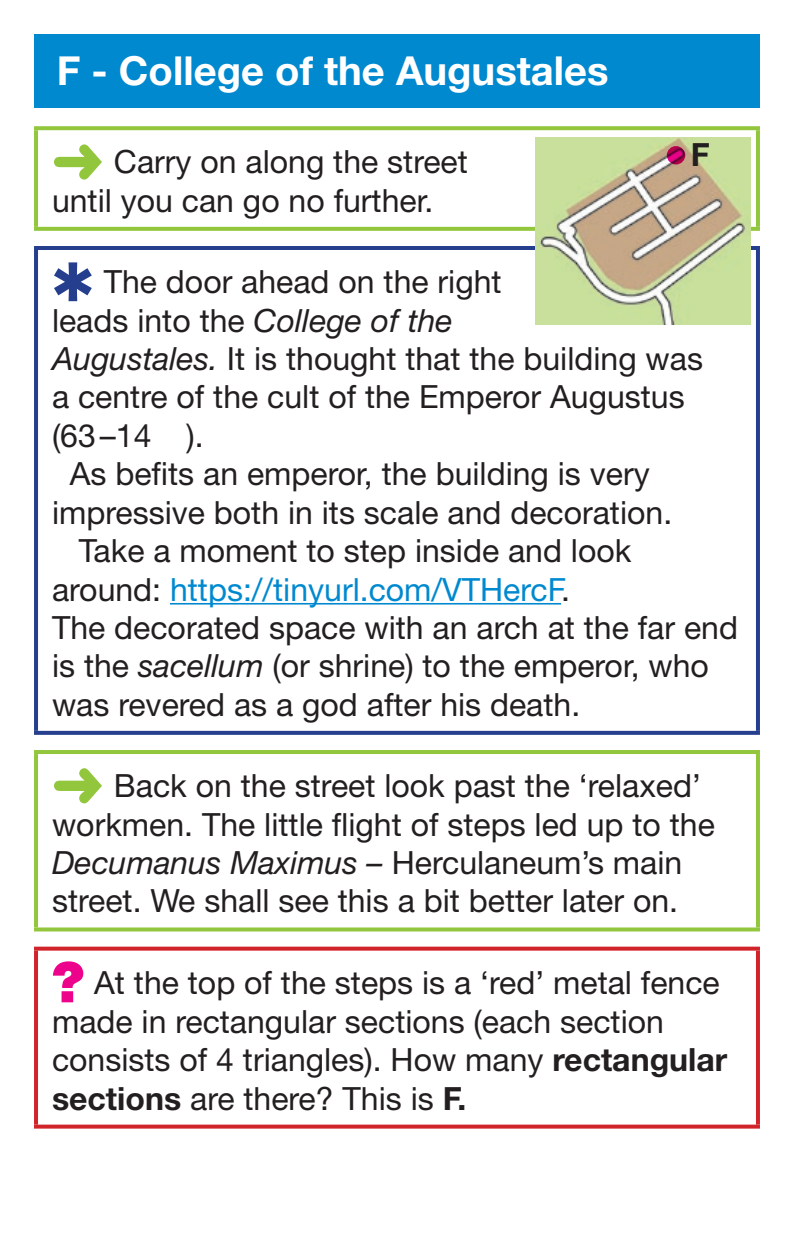
<style>
.page{position:relative;width:794px;height:1248px;background:#fff}
.page>*{position:absolute;margin:0;border:0;box-sizing:border-box;transform-origin:0 0}
.t1{font:700 40px "Helvetica Neue LT Std";color:#fff}
.t2{font:32px/38.4px "Helvetica Neue LT Std";color:#231f20}
.t3{font:32px "Helvetica Neue LT Std";color:#0089cf}
.t4{font:700 32px "Helvetica Neue LT Std";color:#231f20}
.s1{color:#92c73d}
.s2{color:#253f8e}
.s3{font-style:italic}
.s4{color:#231f20}
.s5{font-weight:900;font-size:56px;color:#ed028c}
.s6{font-weight:700}
</style>
<div class="page">
<div style="left:34px;top:34px;width:726px;height:74px;background:#0089cf"></div>
<svg style="left:34px;top:126px;width:726px;height:4px;background:#97c947"></svg>
<hr style="left:34px;top:130px;width:4px;height:97px;background:#92c73d">
<hr style="left:756px;top:130px;width:4px;height:97px;background:#92c73d">
<svg style="left:34px;top:227px;width:726px;height:4px;background:#96c945"></svg>
<hr style="left:34px;top:750px;width:726px;height:4px;background:#92c73d">
<hr style="left:34px;top:754px;width:4px;height:173px;background:#92c73d">
<hr style="left:756px;top:754px;width:4px;height:173px;background:#92c73d">
<svg style="left:34px;top:927px;width:726px;height:4px;background:#9ecd53"></svg>
<svg style="left:34px;top:946px;width:726px;height:4px;background:#d8464c"></svg>
<hr style="left:34px;top:950px;width:4px;height:174px;background:#d1232a">
<hr style="left:756px;top:950px;width:4px;height:174px;background:#d1232a">
<svg style="left:34px;top:1124px;width:726px;height:4px;background:#d7444a"></svg>
<hr style="left:34px;top:246px;width:726px;height:4px;background:#253f8e">
<hr style="left:34px;top:250px;width:4px;height:480px;background:#253f8e">
<hr style="left:756px;top:250px;width:4px;height:480px;background:#253f8e">
<svg style="left:34px;top:730px;width:726px;height:4px;background:#5267a5"></svg>
<hr style="left:170px;top:603px;width:391px;height:1px;background:#0089cf">
<img style="left:536px;top:137px;width:214px;height:187px">
<svg style="left:667px;top:146px;width:18px;height:18px"></svg>
<p class="t1" style="left:57px;top:46px;width:553px">F - College of the Augustales</p>
<p class="t2" style="left:52px;top:142px;width:417px"><span class="s1">➜</span> Carry on along the street until you can go no further.</p>
<p class="t4" style="left:691px;top:135px;width:20px">F</p>
<p class="t2" style="left:52px;top:262px;width:451px"><span class="s2">✱</span> The door ahead on the right</p>
<p class="t2" style="left:52px;top:300px;width:402px">leads into the <span class="s3">College of the</span></p>
<p class="t2" style="left:52px;top:339px;width:652px"><span class="s3">Augustales.</span> It is thought that the building was</p>
<p class="t2" style="left:52px;top:377px;width:634px">a centre of the cult of the Emperor Augustus</p>
<p class="t2" style="left:52px;top:416px;width:153px">(63–14 ).</p>
<p class="t2" style="left:70px;top:454px;width:581px">As befits an emperor, the building is very</p>
<p class="t2" style="left:52px;top:492px;width:621px">impressive both in its scale and decoration.</p>
<p class="t2" style="left:79px;top:531px;width:554px">Take a moment to step inside and look</p>
<p class="t3" style="left:52px;top:570px;width:519px"><span class="s4">around:</span> https://tinyurl.com/VTHercF<span class="s4">.</span></p>
<p class="t2" style="left:52px;top:608px;width:687px">The decorated space with an arch at the far end</p>
<p class="t2" style="left:52px;top:646px;width:658px">is the <span class="s3">sacellum</span> (or shrine) to the emperor, who</p>
<p class="t2" style="left:52px;top:684px;width:530px">was revered as a god after his death.</p>
<p class="t2" style="left:52px;top:766px;width:664px"><span class="s1">➜</span> Back on the street look past the ‘relaxed’ workmen. The little flight of steps led up to the <span class="s3">Decumanus Maximus –</span> Herculaneum’s main street. We shall see this a bit better later on.</p>
<p class="t2" style="left:52px;top:963px;width:677px"><span class="s5">?</span> At the top of the steps is a ‘red’ metal fence made in rectangular sections (each section consists of 4 triangles). How many <span class="s6">rectangular sections</span> are there? This is <span class="s6">F.</span></p>
</div>
